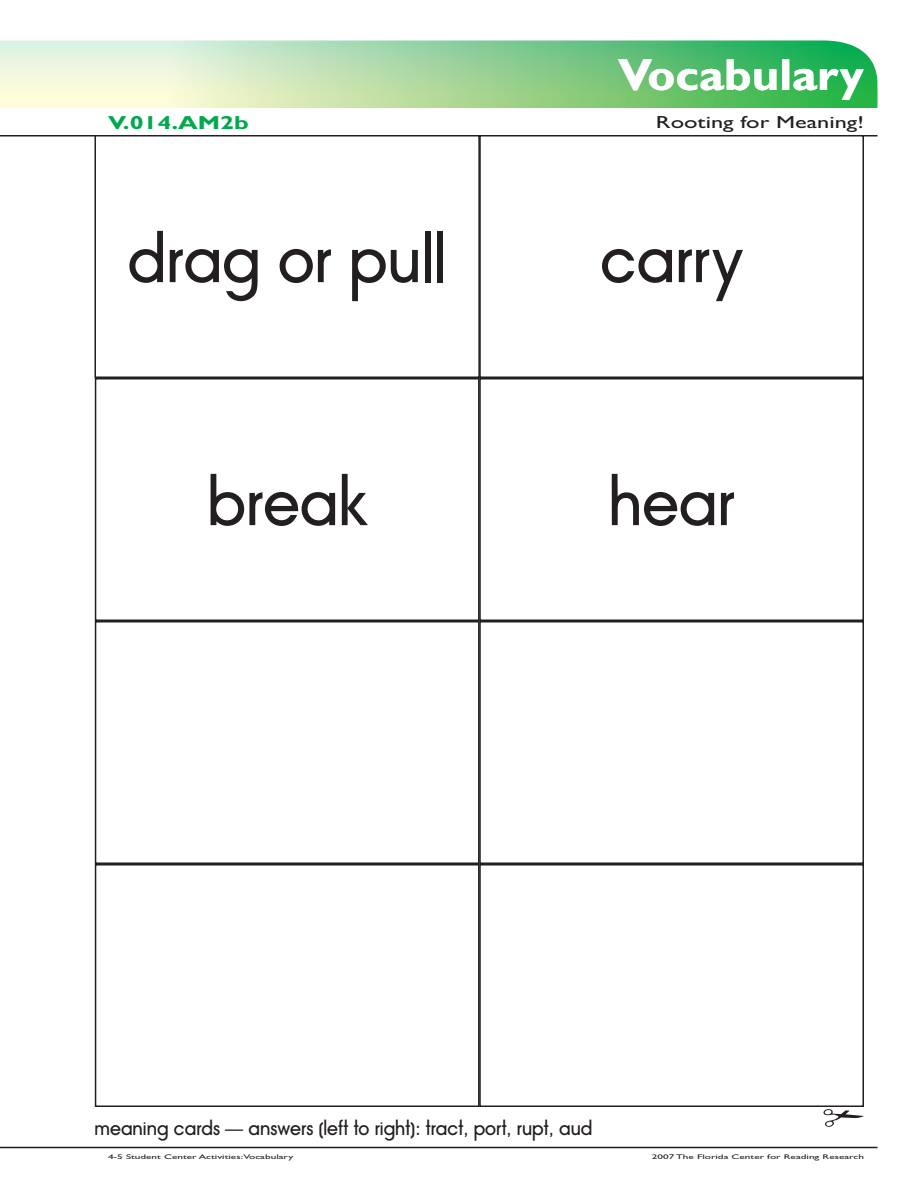
<style>
.page{position:relative;width:918px;height:1188px;background:#fff}
.page>*{position:absolute;margin:0;border:0;box-sizing:border-box;transform-origin:0 0}
.t1{font:60px "Avant Garde Medium Modified";color:#231f20}
.t2{font:700 45px "Gill Sans MT Modified";color:#fff;scale:1.05 1}
.t3{font:700 18.9px "Gill Sans MT Modified";color:#00a94d;scale:1.33 1}
.t4{font:18px "Avant Garde Medium Modified";color:#231f20}
.t5{font:17.55px "Gill Sans MT Modified";color:#231f20;scale:1.39 1}
.t6{font:6.75px "Gill Sans MT Modified";color:#231f20;scale:1.67 1}
</style>
<div class="page">
<svg style="left:0;top:40px;width:878px;height:68px;background:#9ed79f"></svg>
<hr style="left:0;top:1147px;width:878px;height:1px;background:#231f20">
<hr style="left:0;top:135px;width:878px;height:1px;background:#231f20">
<div style="left:94px;top:135px;width:386px;height:243px;border:2px solid #231f20"></div>
<div style="left:479px;top:135px;width:385px;height:243px;border:2px solid #231f20"></div>
<div style="left:95px;top:378px;width:385px;height:243px;border:2px solid #231f20"></div>
<div style="left:479px;top:378px;width:385px;height:243px;border:2px solid #231f20"></div>
<div style="left:95px;top:621px;width:385px;height:243px;border:2px solid #231f20"></div>
<div style="left:479px;top:621px;width:385px;height:243px;border:2px solid #231f20"></div>
<div style="left:95px;top:864px;width:385px;height:243px;border:2px solid #231f20"></div>
<svg style="left:824px;top:1109px;width:40px;height:18px"></svg>
<div style="left:479px;top:864px;width:385px;height:243px;border:2px solid #231f20"></div>
<h2 class="t2" style="left:618px;top:48px;width:235px">Vocabulary</h2>
<p class="t3" style="left:108px;top:111px;width:107px">V.014.AM2b</p>
<p class="t5" style="left:656px;top:112px;width:151px">Rooting for Meaning!</p>
<p class="t1" style="left:128px;top:224px;width:321px">drag or pull</p>
<p class="t1" style="left:600px;top:224px;width:144px">carry</p>
<p class="t1" style="left:207px;top:467px;width:161px">break</p>
<p class="t1" style="left:608px;top:467px;width:128px">hear</p>
<p class="t4" style="left:94px;top:1118px;width:500px">meaning cards — answers (left to right): tract, port, rupt, aud</p>
<p class="t6" style="left:108px;top:1153px;width:112px">4-5 Student Center Activities:Vocabulary</p>
<p class="t6" style="left:652px;top:1153px;width:128px">2007 The Florida Center for Reading Research</p>
</div>
